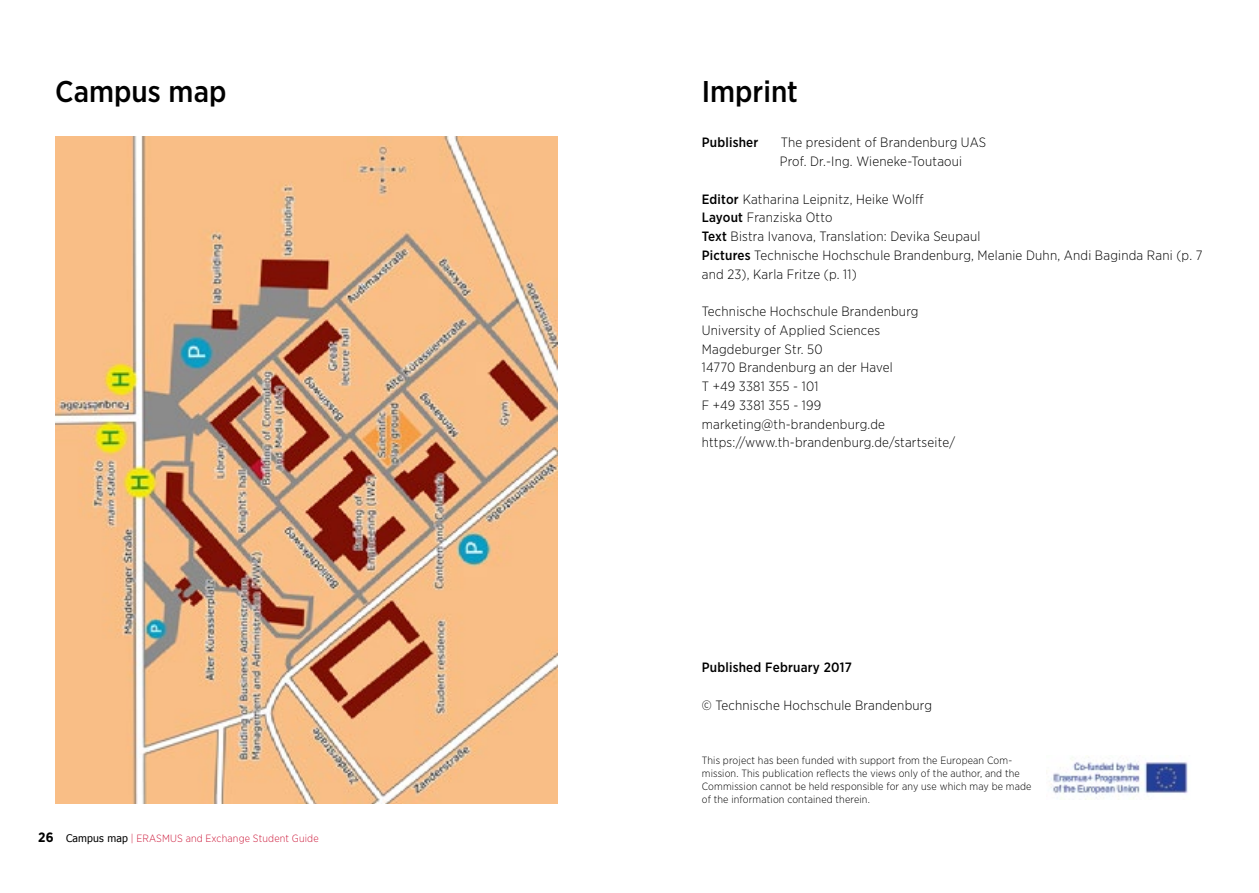
<style>
.page{position:relative;width:1259px;height:893px;background:#fff}
.page>*{position:absolute;margin:0;border:0;box-sizing:border-box;transform-origin:0 0}
.t1{font:500 30px "Gotham Narrow";color:#000}
.t2{font:300 13.5px/18.8px "Gotham Narrow";letter-spacing:.015em;color:#000}
.t3{font:500 13.5px "Gotham Narrow";letter-spacing:.015em;color:#000}
.t4{font:300 10.5px/12.8px "Gotham Narrow";letter-spacing:.015em;color:#000}
.t5{font:300 10.5px "Gotham Narrow";letter-spacing:.015em;color:#cd1b3c}
.s1{font-weight:500}
.s2{font-weight:700;font-size:13.5px;color:#000}
.s3{font-family:"Tahoma";font-weight:400;color:#000}
</style>
<div class="page">
<img style="left:55px;top:137px;width:502px;height:667px">
<img style="left:1046px;top:757px;width:142px;height:43px">
<h1 class="t1" style="left:55px;top:73px;width:173px">Campus map</h1>
<h1 class="t1" style="left:702px;top:73px;width:98px">Imprint</h1>
<p class="t3" style="left:702px;top:134px;width:58px">Publisher</p>
<p class="t2" style="left:779px;top:133px;width:208px">The president of Brandenburg UAS<br>Prof. Dr.-Ing. Wieneke-Toutaoui</p>
<p class="t2" style="left:702px;top:189px;width:502px"><span class="s1">Editor</span> Katharina Leipnitz, Heike Wolff<br><span class="s1">Layout</span> Franziska Otto<br><span class="s1">Text</span> Bistra Ivanova, Translation: Devika Seupaul<br><span class="s1">Pictures</span> Technische Hochschule Brandenburg, Melanie Duhn, Andi Baginda Rani (p. 7 and 23), Karla Fritze (p. 11)</p>
<p class="t2" style="left:702px;top:302px;width:255px">Technische Hochschule Brandenburg<br>University of Applied Sciences<br>Magdeburger Str. 50<br>14770 Brandenburg an der Havel<br>T +49 3381 355 - 101<br>F +49 3381 355 - 199 marketing@th-brandenburg.de https://www.th-brandenburg.de/startseite/</p>
<p class="t3" style="left:702px;top:659px;width:152px">Published February 2017</p>
<p class="t2" style="left:702px;top:695px;width:232px">© Technische Hochschule Brandenburg</p>
<p class="t5" style="left:38px;top:832px;width:282px"><span class="s2">26</span> <span class="s3">Campus map</span> | ERASMUS and Exchange Student Guide</p>
<p class="t4" style="left:702px;top:754px;width:331px">This project has been funded with support from the European Com&shy;mission. This publication reflects the views only of the author, and the Commission cannot be held responsible for any use which may be made of the information contained therein.</p>
</div>
